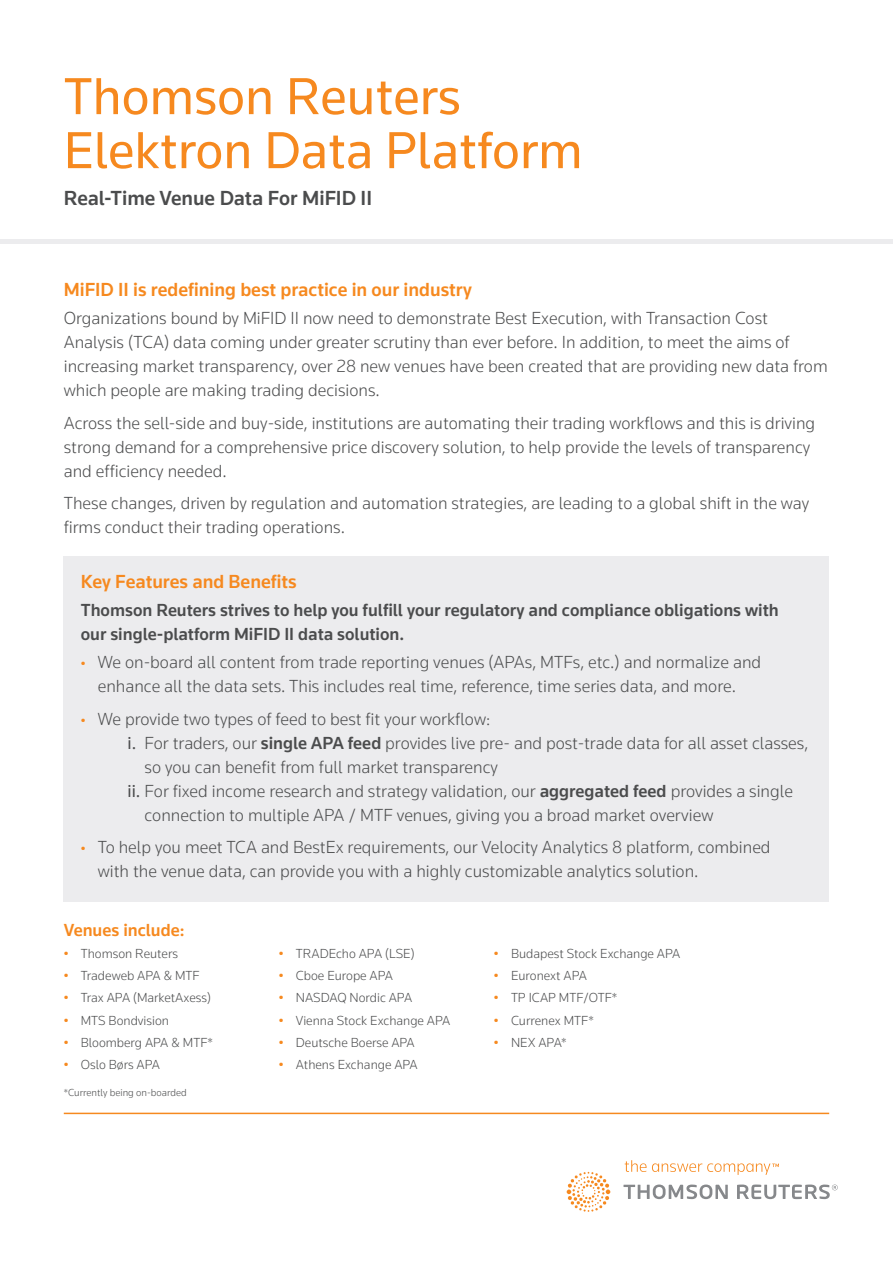
<style>
.page{position:relative;width:893px;height:1263px;background:#fff}
.page>*{position:absolute;margin:0;border:0;box-sizing:border-box;transform-origin:0 0}
.t1{font:54px/54px "Knowledge 2017";color:#f6891f}
.t2{font:500 21px "Knowledge 2017";color:#4b4c4d}
.t3{font:500 19.5px "Knowledge 2017";color:#f6891f}
.t4{font:300 18px/24px "Knowledge 2017";color:#4b4c4d}
.t5{font:500 18px/24px "Knowledge 2017";color:#4b4c4d}
.t6{font:500 18px "Knowledge 2017";color:#f6891f}
.t7{font:300 13.5px "Knowledge 2017";color:#4b4c4d}
.t8{font:300 10.5px "Knowledge 2017";color:#4b4c4d}
.s1{font-weight:400;font-size:13.5px;color:#f6891f}
.s2{font-weight:400}
.s3{font-weight:500}
.s4{font-weight:400;color:#f6891f}
</style>
<div class="page">
<hr style="left:0;top:239px;width:893px;height:4px;background:#ececee">
<hr style="left:64px;top:1113px;width:765px;height:1px;background:#f6891f">
<svg style="left:566px;top:1160px;width:272px;height:52px"></svg>
<div style="left:64px;top:556px;width:765px;height:345px;background:#ececee"></div>
<h1 class="t1" style="left:64px;top:68px;width:520px">Thomson Reuters<br>Elektron Data Platform</h1>
<p class="t2" style="left:64px;top:185px;width:310px">Real-Time Venue Data For MiFID II</p>
<p class="t3" style="left:64px;top:277px;width:410px">MiFID II is redefining best practice in our industry</p>
<p class="t4" style="left:64px;top:306px;width:765px">Organizations bound by MiFID II now need to demonstrate Best Execution, with Transaction Cost Analysis (TCA) data coming under greater scrutiny than ever before. In addition, to meet the aims of increasing market transparency, over 28 new venues have been created that are providing new data from which people are making trading decisions.</p>
<p class="t4" style="left:64px;top:410px;width:753px">Across the sell-side and buy-side, institutions are automating their trading workflows and this is driving strong demand for a comprehensive price discovery solution, to help provide the levels of transparency and efficiency needed.</p>
<p class="t4" style="left:64px;top:491px;width:747px">These changes, driven by regulation and automation strategies, are leading to a global shift in the way firms conduct their trading operations.</p>
<p class="t3" style="left:81px;top:569px;width:218px">Key Features and Benefits</p>
<p class="t5" style="left:81px;top:598px;width:699px">Thomson Reuters strives to help you fulfill your regulatory and compliance obligations with our single-platform MiFID II data solution.</p>
<p class="t4" style="left:81px;top:650px;width:682px;text-align:center"><span class="s1">•</span> We on-board all content from trade reporting venues (APAs, MTFs, etc.) and normalize and enhance all the data sets. This includes real time, reference, time series data, and more.</p>
<p class="t4" style="left:81px;top:707px;width:411px"><span class="s1">•</span> We provide two types of feed to best fit your workflow:</p>
<p class="t4" style="left:128px;top:731px;width:682px"><span class="s2">i.</span> For traders, our <span class="s3">single APA feed</span> provides live pre- and post-trade data for all asset classes,</p>
<p class="t4" style="left:145px;top:755px;width:355px">so you can benefit from full market transparency</p>
<p class="t4" style="left:128px;top:779px;width:667px"><span class="s2">ii.</span> For fixed income research and strategy validation, our <span class="s3">aggregated feed</span> provides a single</p>
<p class="t4" style="left:145px;top:803px;width:570px">connection to multiple APA / MTF venues, giving you a broad market overview</p>
<p class="t4" style="left:98px;top:835px;width:674px;text-indent:-17px"><span class="s1">•</span> To help you meet TCA and BestEx requirements, our Velocity Analytics 8 platform, combined with the venue data, can provide you with a highly customizable analytics solution.</p>
<p class="t6" style="left:64px;top:918px;width:122px">Venues include:</p>
<p class="t7" style="left:64px;top:945px;width:116px"><span class="s4">•</span> Thomson Reuters</p>
<p class="t7" style="left:64px;top:967px;width:137px"><span class="s4">•</span> Tradeweb APA &amp; MTF</p>
<p class="t7" style="left:64px;top:989px;width:149px"><span class="s4">•</span> Trax APA (MarketAxess)</p>
<p class="t7" style="left:64px;top:1012px;width:107px"><span class="s4">•</span> MTS Bondvision</p>
<p class="t7" style="left:64px;top:1034px;width:151px"><span class="s4">•</span> Bloomberg APA &amp; MTF*</p>
<p class="t7" style="left:64px;top:1056px;width:98px"><span class="s4">•</span> Oslo Børs APA</p>
<p class="t8" style="left:64px;top:1086px;width:125px">*Currently being on-boarded</p>
<p class="t7" style="left:279px;top:945px;width:137px"><span class="s4">•</span> TRADEcho APA (LSE)</p>
<p class="t7" style="left:279px;top:967px;width:116px"><span class="s4">•</span> Cboe Europe APA</p>
<p class="t7" style="left:279px;top:989px;width:135px"><span class="s4">•</span> NASDAQ Nordic APA</p>
<p class="t7" style="left:279px;top:1012px;width:173px"><span class="s4">•</span> Vienna Stock Exchange APA</p>
<p class="t7" style="left:279px;top:1034px;width:137px"><span class="s4">•</span> Deutsche Boerse APA</p>
<p class="t7" style="left:279px;top:1056px;width:140px"><span class="s4">•</span> Athens Exchange APA</p>
<p class="t7" style="left:494px;top:945px;width:188px"><span class="s4">•</span> Budapest Stock Exchange APA</p>
<p class="t7" style="left:494px;top:967px;width:94px"><span class="s4">•</span> Euronext APA</p>
<p class="t7" style="left:494px;top:989px;width:125px"><span class="s4">•</span> TP ICAP MTF/OTF*</p>
<p class="t7" style="left:494px;top:1012px;width:101px"><span class="s4">•</span> Currenex MTF*</p>
<p class="t7" style="left:494px;top:1034px;width:74px"><span class="s4">•</span> NEX APA*</p>
</div>
